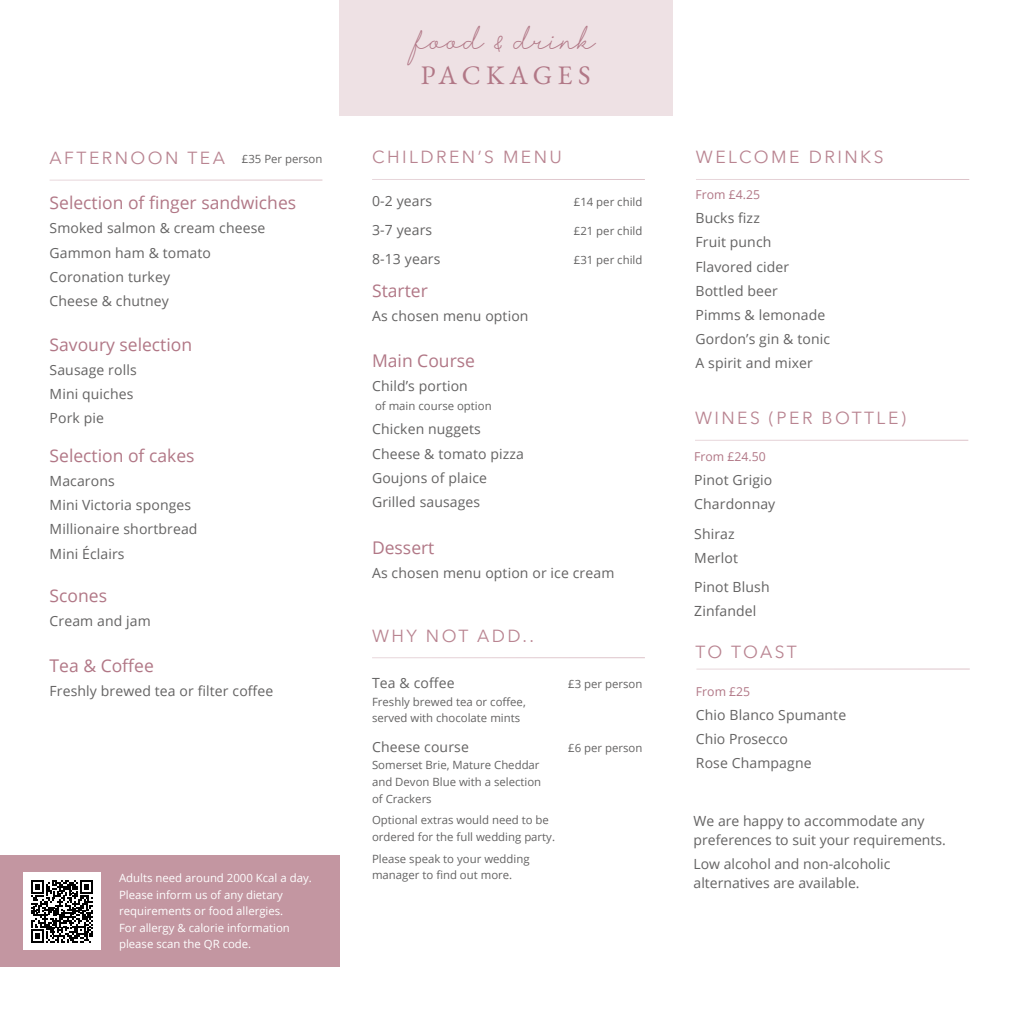
<style>
.page{position:relative;width:1017px;height:1017px;background:#fff}
.page>*{position:absolute;margin:0;border:0;box-sizing:border-box;transform-origin:0 0}
.t1{font:29.75px "Harshita";color:#b17786}
.t2{font:26.78px "EB Garamond";letter-spacing:.2em;color:#b17786}
.t3{font:17.5px "Open Sans";color:#b17786}
.t4{font:17.5px "Avenir Next";letter-spacing:.14em;color:#b98491}
.t5{font:14px/24.2px "Open Sans";letter-spacing:.01em;color:#646363}
.t6{font:12.25px "Open Sans";color:#b17786}
.t7{font:11.38px/16.6px "Open Sans";color:#646363}
.t8{font:11.38px/16.6px "Open Sans";color:#fff}
.s1{font-family:"Open Sans";font-size:11.38px;color:#646363}
</style>
<div class="page">
<hr style="left:50px;top:180px;width:272px;height:1px;background:#b98491">
<hr style="left:372px;top:179px;width:273px;height:1px;background:#b98491">
<hr style="left:372px;top:657px;width:273px;height:1px;background:#b98491">
<div style="left:0;top:855px;width:339px;height:112px;background:#c396a1"></div>
<div style="left:23px;top:873px;width:78px;height:77px;background:#fff"></div>
<svg style="left:31px;top:880px;width:62px;height:63px"></svg>
<hr style="left:696px;top:179px;width:273px;height:1px;background:#b98491">
<hr style="left:695px;top:440px;width:273px;height:1px;background:#b98491">
<hr style="left:696px;top:668px;width:274px;height:1px;background:#b98491">
<div style="left:339px;top:0;width:333px;height:115px;background:#eee1e4"></div>
<h1 class="t1" style="left:416px;top:21px;width:182px">food &amp; drink</h1>
<h2 class="t2" style="left:421px;top:58px;width:171px">PACKAGES</h2>
<p class="t4" style="left:50px;top:143px;width:274px">AFTERNOON TEA <span class="s1">£35 Per person</span></p>
<p class="t4" style="left:372px;top:143px;width:191px">CHILDREN’S MENU</p>
<p class="t5" style="left:372px;top:189px;width:62px">0-2 years</p>
<p class="t7" style="left:574px;top:193px;width:70px">£14 per child</p>
<p class="t5" style="left:372px;top:218px;width:62px">3-7 years</p>
<p class="t7" style="left:574px;top:222px;width:70px">£21 per child</p>
<p class="t5" style="left:372px;top:247px;width:70px">8-13 years</p>
<p class="t7" style="left:574px;top:252px;width:70px">£31 per child</p>
<p class="t3" style="left:372px;top:279px;width:57px">Starter</p>
<p class="t5" style="left:372px;top:304px;width:158px">As chosen menu option</p>
<p class="t3" style="left:372px;top:348px;width:104px">Main Course</p>
<p class="t5" style="left:372px;top:373px;width:97px">Child’s portion</p>
<p class="t7" style="left:375px;top:397px;width:118px">of main course option</p>
<p class="t5" style="left:372px;top:417px;width:153px">Chicken nuggets<br>Cheese &amp; tomato pizza<br>Goujons of plaice<br>Grilled sausages</p>
<p class="t3" style="left:372px;top:536px;width:64px">Dessert</p>
<p class="t5" style="left:372px;top:561px;width:244px">As chosen menu option or ice cream</p>
<p class="t3" style="left:50px;top:191px;width:248px">Selection of finger sandwiches</p>
<p class="t5" style="left:50px;top:216px;width:217px">Smoked salmon &amp; cream cheese<br>Gammon ham &amp; tomato<br>Coronation turkey<br>Cheese &amp; chutney</p>
<p class="t3" style="left:50px;top:332px;width:144px">Savoury selection</p>
<p class="t5" style="left:50px;top:357px;width:89px">Sausage rolls<br>Mini quiches<br>Pork pie</p>
<p class="t3" style="left:50px;top:443px;width:146px">Selection of cakes</p>
<p class="t5" style="left:50px;top:468px;width:149px">Macarons<br>Mini Victoria sponges<br>Millionaire shortbread<br>Mini Éclairs</p>
<p class="t3" style="left:50px;top:584px;width:59px">Scones</p>
<p class="t5" style="left:50px;top:609px;width:103px">Cream and jam</p>
<p class="t3" style="left:50px;top:653px;width:106px">Tea &amp; Coffee</p>
<p class="t5" style="left:50px;top:678px;width:225px">Freshly brewed tea or filter coffee</p>
<p class="t4" style="left:372px;top:621px;width:163px">WHY NOT ADD..</p>
<p class="t5" style="left:372px;top:670px;width:84px">Tea &amp; coffee</p>
<p class="t7" style="left:568px;top:675px;width:76px">£3 per person</p>
<p class="t7" style="left:372px;top:693px;width:155px">Freshly brewed tea or coffee, served with chocolate mints</p>
<p class="t5" style="left:372px;top:734px;width:98px">Cheese course</p>
<p class="t7" style="left:568px;top:739px;width:76px">£6 per person</p>
<p class="t7" style="left:372px;top:757px;width:171px">Somerset Brie, Mature Cheddar and Devon Blue with a selection of Crackers</p>
<p class="t7" style="left:372px;top:812px;width:184px">Optional extras would need to be ordered for the full wedding party.</p>
<p class="t7" style="left:372px;top:850px;width:159px">Please speak to your wedding manager to find out more.</p>
<p class="t8" style="left:119px;top:869px;width:194px">Adults need around 2000 Kcal a day.<br>Please inform us of any dietary requirements or food allergies.<br>For allergy &amp; calorie information please scan the QR code.</p>
<p class="t4" style="left:696px;top:143px;width:189px">WELCOME DRINKS</p>
<p class="t6" style="left:695px;top:186px;width:66px">From £4.25</p>
<p class="t5" style="left:695px;top:206px;width:136px">Bucks fizz<br>Fruit punch<br>Flavored cider<br>Bottled beer<br>Pimms &amp; lemonade<br>Gordon’s gin &amp; tonic<br>A spirit and mixer</p>
<p class="t4" style="left:695px;top:403px;width:213px">WINES (PER BOTTLE)</p>
<p class="t6" style="left:694px;top:448px;width:73px">From £24.50</p>
<p class="t5" style="left:694px;top:468px;width:83px">Pinot Grigio<br>Chardonnay</p>
<p class="t5" style="left:694px;top:521px;width:45px">Shiraz<br>Merlot</p>
<p class="t5" style="left:694px;top:574px;width:77px">Pinot Blush<br>Zinfandel</p>
<p class="t4" style="left:695px;top:637px;width:103px">TO TOAST</p>
<p class="t6" style="left:696px;top:683px;width:56px">From £25</p>
<p class="t5" style="left:696px;top:702px;width:152px">Chio Blanco Spumante<br>Chio Prosecco<br>Rose Champagne</p>
<p class="t5" style="left:694px;top:811px;width:254px;line-height:19.2px">We are happy to accommodate any preferences to suit your requirements.</p>
<p class="t5" style="left:694px;top:854px;width:198px;line-height:19.2px">Low alcohol and non-alcoholic alternatives are available.</p>
</div>
